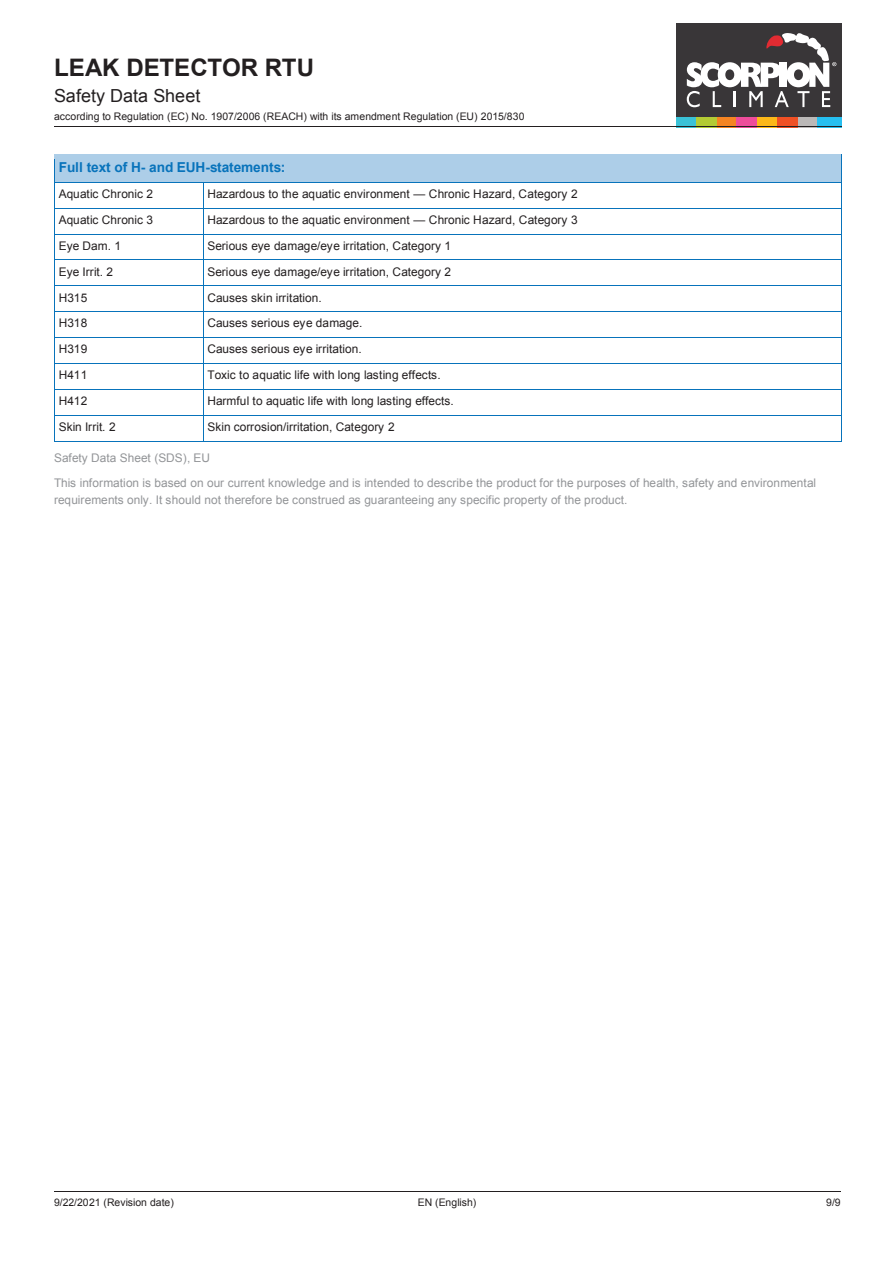
<style>
.page{position:relative;width:893px;height:1263px;background:#fff}
.page>*{position:absolute;margin:0;border:0;box-sizing:border-box;transform-origin:0 0}
.t1{font:700 24.15px "Arial";color:#231f20}
.t2{font:18px "Arial";color:#231f20}
.t3{font:700 13.65px "Arial";letter-spacing:-.005em;color:#0873bb}
.t4{font:11.85px "Arial";color:#231f20}
.t5{font:11.85px/25.5px "Arial";letter-spacing:-.005em;color:#939598}
.t6{font:10.5px "Arial";letter-spacing:-.005em;color:#231f20}
</style>
<div class="page">
<div style="left:676px;top:23px;width:166px;height:94px;background:#393638"></div>
<div style="left:676px;top:117px;width:20px;height:10px;background:#3ac2d7"></div>
<div style="left:757px;top:117px;width:20px;height:10px;background:#fcb818"></div>
<div style="left:717px;top:117px;width:20px;height:10px;background:#f58422"></div>
<div style="left:798px;top:117px;width:20px;height:10px;background:#bbb8b7"></div>
<div style="left:696px;top:117px;width:21px;height:10px;background:#b3cb34"></div>
<div style="left:777px;top:117px;width:21px;height:10px;background:#f05024"></div>
<div style="left:737px;top:117px;width:20px;height:10px;background:#ee4c9a"></div>
<div style="left:818px;top:117px;width:24px;height:10px;background:#26bff0"></div>
<svg style="left:687px;top:33px;width:149px;height:74px"></svg>
<hr style="left:54px;top:126px;width:787px;height:1px;background:#231f20">
<hr style="left:54px;top:1191px;width:264px;height:1px;background:#231f20">
<hr style="left:318px;top:1191px;width:259px;height:1px;background:#231f20">
<hr style="left:578px;top:1191px;width:263px;height:1px;background:#231f20">
<div style="left:59px;top:159px;width:778px;height:18px;background:#adcee8"></div>
<hr style="left:55px;top:154px;width:786px;height:1px;background:#0873bb">
<hr style="left:55px;top:155px;width:786px;height:4px;background:#adcee8">
<div style="left:54px;top:177px;width:787px;height:5px;background:#adcee8"></div>
<hr style="left:55px;top:182px;width:148px;height:1px;background:#0873bb">
<hr style="left:204px;top:182px;width:637px;height:1px;background:#0873bb">
<hr style="left:55px;top:208px;width:148px;height:1px;background:#0873bb">
<hr style="left:204px;top:208px;width:637px;height:1px;background:#0873bb">
<hr style="left:55px;top:234px;width:148px;height:1px;background:#0873bb">
<hr style="left:204px;top:234px;width:637px;height:1px;background:#0873bb">
<hr style="left:55px;top:260px;width:148px;height:1px;background:#0873bb">
<hr style="left:204px;top:260px;width:637px;height:1px;background:#0873bb">
<hr style="left:55px;top:286px;width:148px;height:1px;background:#0873bb">
<hr style="left:204px;top:286px;width:637px;height:1px;background:#0873bb">
<hr style="left:55px;top:311px;width:148px;height:1px;background:#0873bb">
<hr style="left:204px;top:311px;width:637px;height:1px;background:#0873bb">
<hr style="left:55px;top:337px;width:148px;height:1px;background:#0873bb">
<hr style="left:204px;top:337px;width:637px;height:1px;background:#0873bb">
<hr style="left:55px;top:363px;width:148px;height:1px;background:#0873bb">
<hr style="left:204px;top:363px;width:637px;height:1px;background:#0873bb">
<hr style="left:55px;top:389px;width:148px;height:1px;background:#0873bb">
<hr style="left:204px;top:389px;width:637px;height:1px;background:#0873bb">
<hr style="left:55px;top:415px;width:148px;height:1px;background:#0873bb">
<hr style="left:204px;top:415px;width:637px;height:1px;background:#0873bb">
<svg style="left:54px;top:154px;width:1px;height:288px"></svg>
<hr style="left:55px;top:441px;width:148px;height:1px;background:#0873bb">
<svg style="left:203px;top:182px;width:1px;height:260px"></svg>
<hr style="left:204px;top:441px;width:637px;height:1px;background:#0873bb">
<svg style="left:841px;top:154px;width:1px;height:288px"></svg>
<h1 class="t1" style="left:54px;top:51px;width:262px">LEAK DETECTOR RTU</h1>
<h2 class="t2" style="left:54px;top:84px;width:148px">Safety Data Sheet</h2>
<p class="t6" style="left:54px;top:109px;width:472px">according to Regulation (EC) No. 1907/2006 (REACH) with its amendment Regulation (EU) 2015/830</p>
<p class="t3" style="left:59px;top:158px;width:228px">Full text of H- and EUH-statements:</p>
<p class="t4" style="left:59px;top:186px;width:96px">Aquatic Chronic 2</p>
<p class="t4" style="left:207px;top:186px;width:372px">Hazardous to the aquatic environment — Chronic Hazard, Category 2</p>
<p class="t4" style="left:59px;top:212px;width:96px">Aquatic Chronic 3</p>
<p class="t4" style="left:207px;top:212px;width:372px">Hazardous to the aquatic environment — Chronic Hazard, Category 3</p>
<p class="t4" style="left:59px;top:238px;width:64px">Eye Dam. 1</p>
<p class="t4" style="left:207px;top:238px;width:245px">Serious eye damage/eye irritation, Category 1</p>
<p class="t4" style="left:59px;top:264px;width:56px">Eye Irrit. 2</p>
<p class="t4" style="left:207px;top:264px;width:245px">Serious eye damage/eye irritation, Category 2</p>
<p class="t4" style="left:59px;top:290px;width:30px">H315</p>
<p class="t4" style="left:207px;top:290px;width:116px">Causes skin irritation.</p>
<p class="t4" style="left:59px;top:315px;width:30px">H318</p>
<p class="t4" style="left:207px;top:315px;width:157px">Causes serious eye damage.</p>
<p class="t4" style="left:59px;top:341px;width:30px">H319</p>
<p class="t4" style="left:207px;top:341px;width:156px">Causes serious eye irritation.</p>
<p class="t4" style="left:59px;top:367px;width:30px">H411</p>
<p class="t4" style="left:207px;top:367px;width:235px">Toxic to aquatic life with long lasting effects.</p>
<p class="t4" style="left:59px;top:393px;width:30px">H412</p>
<p class="t4" style="left:207px;top:393px;width:248px">Harmful to aquatic life with long lasting effects.</p>
<p class="t4" style="left:59px;top:419px;width:58px">Skin Irrit. 2</p>
<p class="t4" style="left:207px;top:419px;width:189px">Skin corrosion/irritation, Category 2</p>
<p class="t5" style="left:54px;top:445px;width:763px">Safety Data Sheet (SDS), EU<br>This information is based on our current knowledge and is intended to describe the product for the purposes of health, safety and environmental</p>
<p class="t5" style="left:54px;top:487px;width:575px">requirements only. It should not therefore be construed as guaranteeing any specific property of the product.</p>
<p class="t6" style="left:54px;top:1195px;width:121px">9/22/2021 (Revision date)</p>
<p class="t6" style="left:418px;top:1195px;width:60px">EN (English)</p>
<p class="t6" style="left:826px;top:1195px;width:16px">9/9</p>
</div>
